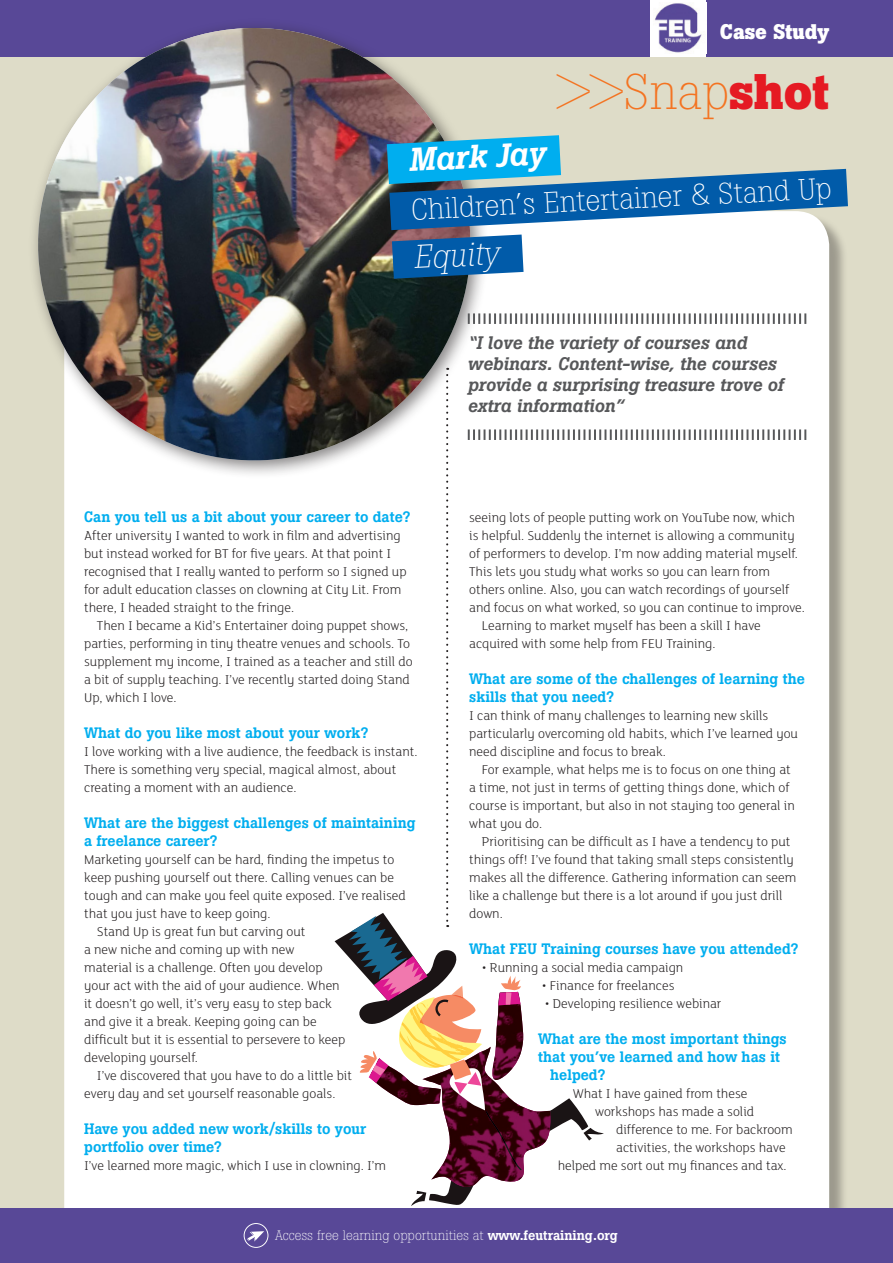
<style>
.page{position:relative;width:893px;height:1263px;background:#dedcc8}
.page>*{position:absolute;margin:0;border:0;box-sizing:border-box;transform-origin:0 0}
.t1{font:300 49.5px "Boton";color:#f47321}
.t2{font:italic 500 32.4px "Boton";color:#fff}
.t3{font:italic 300 32.4px "Boton";color:#fff}
.t4{font:300 29.4px "Boton";color:#fff}
.t5{font:700 21px "Boton";color:#fff}
.t6{font:italic 500 18px/21px "Boton";color:#57585a}
.t7{font:500 15px/18px "Boton";color:#00aeef}
.t8{font:300 13.8px/18px "FS Lola";color:#231f20}
.t9{font:300 13.5px "Boton";color:#fff}
.s1{font-weight:700;color:#e51a23}
.s2{font-weight:500}
</style>
<div class="page">
<div style="left:0;top:0;width:893px;height:56px;background:#584897"></div>
<div style="left:66px;top:213px;width:782px;height:1050px;background:#231f20;opacity:.35"></div>
<div style="left:64px;top:251px;width:765px;height:957px;background:#fff"></div>
<div style="left:29px;top:18px;width:460px;height:461px;background:#231f20;opacity:.55"></div>
<img style="left:32px;top:28px;width:444px;height:438px">
<div style="left:0;top:1208px;width:893px;height:55px;background:#584897"></div>
<svg style="left:468px;top:313px;width:338px;height:11px"></svg>
<svg style="left:244px;top:1223px;width:24px;height:25px"></svg>
<div style="left:651px;top:0;width:55px;height:56px;background:#fff"></div>
<img style="left:654px;top:3px;width:48px;height:50px">
<img style="left:346px;top:113px;width:214px;height:93px">
<svg style="left:351px;top:148px;width:497px;height:103px"></svg>
<svg style="left:354px;top:214px;width:208px;height:85px"></svg>
<svg style="left:335px;top:368px;width:471px;height:838px"></svg>
<h3 class="t5" style="left:720px;top:20px;width:111px">Case Study</h3>
<h1 class="t1" style="left:557px;top:62px;width:274px">&gt;&gt;Snap<span class="s1">shot</span></h1>
<h2 class="t2" style="left:408px;top:141px;width:139px;rotate:-3deg">Mark Jay</h2>
<h3 class="t4" style="left:411px;top:192px;width:422px;rotate:-3deg">Children’s Entertainer &amp; Stand Up</h3>
<h2 class="t3" style="left:413px;top:238px;width:87px;rotate:-3deg">Equity</h2>
<p class="t7" style="left:84px;top:508px;width:328px">Can you tell us a bit about your career to date?</p>
<p class="t8" style="left:84px;top:527px;width:324px">After university I wanted to work in film and advertising but instead worked for BT for five years. At that point I recognised that I really wanted to perform so I signed up for adult education classes on clowning at City Lit. From there, I headed straight to the fringe.</p>
<p class="t8" style="left:84px;top:617px;width:330px;text-indent:13px">Then I became a Kid’s Entertainer doing puppet shows, parties, performing in tiny theatre venues and schools. To supplement my income, I trained as a teacher and still do a bit of supply teaching. I’ve recently started doing Stand Up, which I love.</p>
<p class="t7" style="left:84px;top:724px;width:286px">What do you like most about your work?</p>
<p class="t8" style="left:84px;top:743px;width:335px">I love working with a live audience, the feedback is instant.<br>There is something very special, magical almost, about creating a moment with an audience.</p>
<p class="t7" style="left:84px;top:814px;width:333px">What are the biggest challenges of maintaining a freelance career?</p>
<p class="t8" style="left:84px;top:851px;width:312px">Marketing yourself can be hard, finding the impetus to</p>
<p class="t8" style="left:84px;top:869px;width:311px">keep pushing yourself out there. Calling venues can be</p>
<p class="t8" style="left:84px;top:887px;width:323px">tough and can make you feel quite exposed. I’ve realised</p>
<p class="t8" style="left:84px;top:905px;width:188px">that you just have to keep going.</p>
<p class="t8" style="left:97px;top:923px;width:210px">Stand Up is great fun but carving out</p>
<p class="t8" style="left:84px;top:941px;width:212px">a new niche and coming up with new</p>
<p class="t8" style="left:84px;top:959px;width:240px">material is a challenge. Often you develop</p>
<p class="t8" style="left:84px;top:977px;width:257px">your act with the aid of your audience. When</p>
<p class="t8" style="left:84px;top:995px;width:249px">it doesn’t go well, it’s very easy to step back</p>
<p class="t8" style="left:84px;top:1013px;width:234px">and give it a break. Keeping going can be</p>
<p class="t8" style="left:84px;top:1031px;width:263px">difficult but it is essential to persevere to keep</p>
<p class="t8" style="left:84px;top:1049px;width:115px">developing yourself.</p>
<p class="t8" style="left:97px;top:1067px;width:257px">I’ve discovered that you have to do a little bit</p>
<p class="t8" style="left:84px;top:1085px;width:253px">every day and set yourself reasonable goals.</p>
<p class="t7" style="left:84px;top:1120px;width:284px">Have you added new work/skills to your portfolio over time?</p>
<p class="t8" style="left:84px;top:1157px;width:303px">I’ve learned more magic, which I use in clowning. I’m</p>
<h3 class="t6" style="left:468px;top:333px;width:317px">“I love the variety of courses and webinars. Content-wise, the courses provide a surprising treasure trove of extra information”</h3>
<p class="t8" style="left:469px;top:509px;width:327px">seeing lots of people putting work on YouTube now, which</p>
<p class="t8" style="left:469px;top:527px;width:327px">is helpful. Suddenly the internet is allowing a community</p>
<p class="t8" style="left:469px;top:545px;width:330px">of performers to develop. I’m now adding material myself.</p>
<p class="t8" style="left:469px;top:563px;width:302px">This lets you study what works so you can learn from</p>
<p class="t8" style="left:469px;top:581px;width:322px">others online. Also, you can watch recordings of yourself</p>
<p class="t8" style="left:469px;top:599px;width:337px">and focus on what worked, so you can continue to improve.</p>
<p class="t8" style="left:482px;top:617px;width:281px">Learning to market myself has been a skill I have</p>
<p class="t8" style="left:469px;top:635px;width:248px">acquired with some help from FEU Training.</p>
<p class="t7" style="left:469px;top:670px;width:337px">What are some of the challenges of learning the skills that you need?</p>
<p class="t8" style="left:469px;top:707px;width:330px">I can think of many challenges to learning new skills particularly overcoming old habits, which I’ve learned you need discipline and focus to break.</p>
<p class="t8" style="left:469px;top:761px;width:327px;text-indent:13px">For example, what helps me is to focus on one thing at a time, not just in terms of getting things done, which of course is important, but also in not staying too general in what you do.</p>
<p class="t8" style="left:469px;top:833px;width:329px;text-indent:13px">Prioritising can be difficult as I have a tendency to put things off! I’ve found that taking small steps consistently makes all the difference. Gathering information can seem like a challenge but there is a lot around if you just drill down.</p>
<p class="t7" style="left:469px;top:940px;width:331px">What FEU Training courses have you attended?</p>
<p class="t8" style="left:482px;top:959px;width:203px">• Running a social media campaign</p>
<p class="t8" style="left:542px;top:977px;width:134px">• Finance for freelances</p>
<p class="t8" style="left:545px;top:995px;width:178px">• Developing resilience webinar</p>
<p class="t7" style="left:538px;top:1030px;width:250px">What are the most important things</p>
<p class="t7" style="left:538px;top:1048px;width:243px">that you’ve learned and how has it</p>
<p class="t7" style="left:550px;top:1066px;width:57px">helped?</p>
<p class="t8" style="left:573px;top:1085px;width:176px">What I have gained from these</p>
<p class="t8" style="left:595px;top:1103px;width:160px">workshops has made a solid</p>
<p class="t8" style="left:616px;top:1121px;width:178px">difference to me. For backroom</p>
<p class="t8" style="left:616px;top:1139px;width:171px">activities, the workshops have</p>
<p class="t8" style="left:558px;top:1157px;width:230px">helped me sort out my finances and tax.</p>
<p class="t9" style="left:275px;top:1227px;width:344px">Access free learning opportunities at <span class="s2">www.feutraining.org</span></p>
</div>
